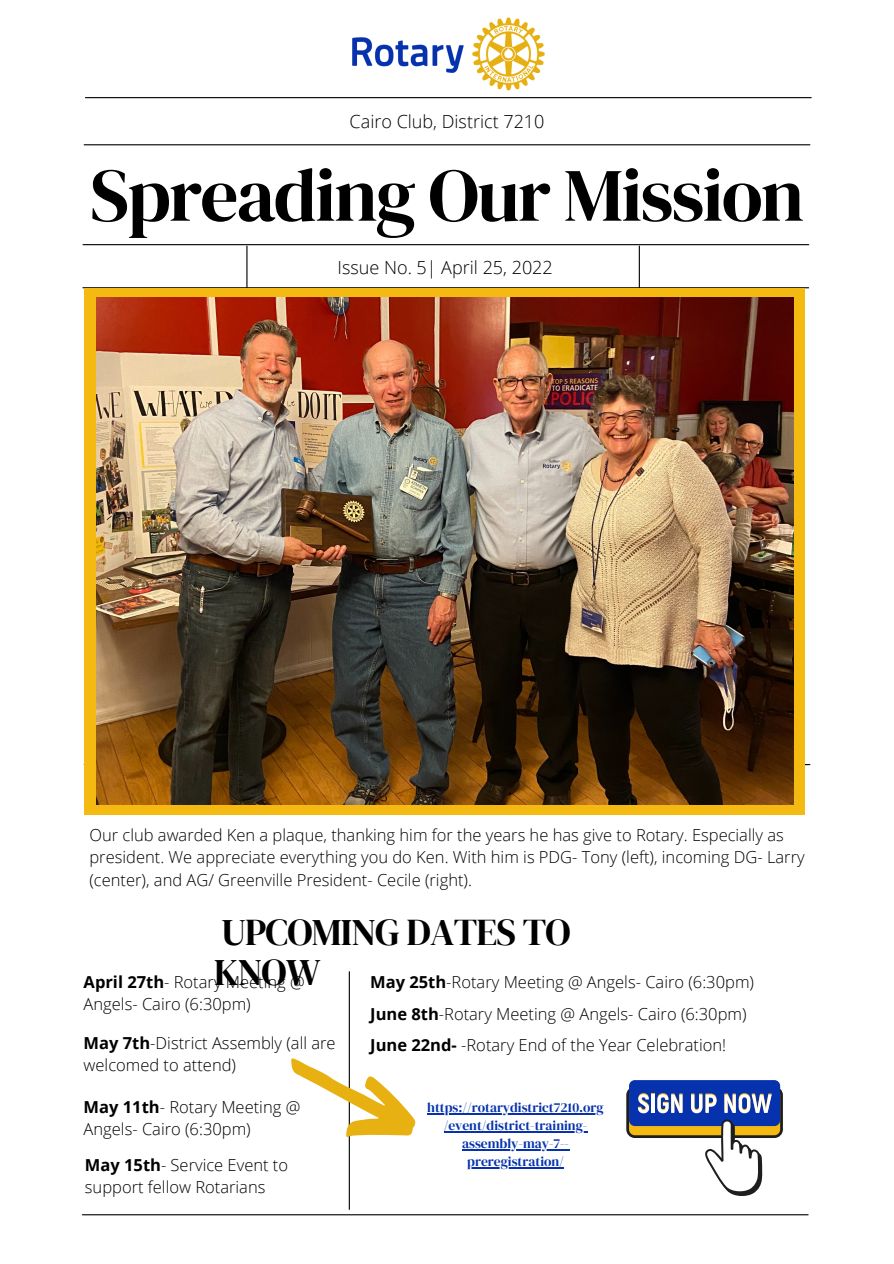
<style>
.page{position:relative;width:894px;height:1264px;background:#fff}
.page>*{position:absolute;margin:0;border:0;box-sizing:border-box;transform-origin:0 0}
.t1{font:75px "DM Serif Display";letter-spacing:-.025em;color:#000}
.t2{font:37.5px/39.5px "DM Serif Display";letter-spacing:-.02em;color:#000}
.t3{font:300 18px "Open Sans";color:#000}
.t4{font:300 16.5px/22.5px "Open Sans";color:#000}
.t5{font:13.5px/18px "DM Serif Display";color:#0632ad;text-align:center}
.s1{font-weight:700}
</style>
<div class="page">
<hr style="left:83px;top:244px;width:725px;height:1px;background:#000">
<hr style="left:84px;top:144px;width:725px;height:1px;background:#000">
<hr style="left:83px;top:287px;width:725px;height:1px;background:#000">
<hr style="left:84px;top:764px;width:725px;height:1px;background:#000">
<hr style="left:246px;top:246px;width:1px;height:42px;background:#000">
<hr style="left:638px;top:246px;width:1px;height:42px;background:#000">
<hr style="left:85px;top:97px;width:726px;height:1px;background:#000">
<hr style="left:348px;top:971px;width:2px;height:238px;background:#000">
<hr style="left:82px;top:1214px;width:725px;height:1px;background:#000">
<img style="left:332px;top:17px;width:233px;height:82px">
<div style="left:85px;top:288px;width:719px;height:526px;background:#f4ba12"></div>
<img style="left:97px;top:298px;width:696px;height:506px">
<svg style="left:291px;top:1034px;width:125px;height:131px"></svg>
<svg style="left:626px;top:1086px;width:156px;height:51px"></svg>
<div style="left:629px;top:1089px;width:151px;height:46px;background:#f4ba12;border-radius:6px"></div>
<div style="left:629px;top:1080px;width:151px;height:46px;background:#0632ad;border-radius:6px"></div>
<svg style="left:703px;top:1119px;width:59px;height:76px"></svg>
<hr style="left:651px;top:1093px;width:3px;height:18px;background:#f4ba12">
<svg style="left:638px;top:1093px;width:11px;height:20px"></svg>
<hr style="left:651px;top:1094px;width:3px;height:18px;background:#fff">
<svg style="left:657px;top:1093px;width:25px;height:20px"></svg>
<svg style="left:691px;top:1093px;width:25px;height:20px"></svg>
<svg style="left:724px;top:1093px;width:47px;height:20px"></svg>
<hr style="left:427px;top:1113px;width:177px;height:1px;background:#0632ad">
<hr style="left:443px;top:1131px;width:144px;height:1px;background:#0632ad">
<hr style="left:462px;top:1149px;width:107px;height:1px;background:#0632ad">
<hr style="left:467px;top:1167px;width:96px;height:1px;background:#0632ad">
<p class="t3" style="left:349px;top:109px;width:196px">Cairo Club, District 7210</p>
<p class="t1" style="left:90px;top:143px;width:715px">Spreading Our Mission</p>
<p class="t3" style="left:337px;top:254px;width:217px">Issue No. 5| April 25, 2022</p>
<p class="t4" style="left:89px;top:822px;width:716px">Our club awarded Ken a plaque, thanking him for the years he has give to Rotary. Especially as president. We appreciate everything you do Ken. With him is PDG- Tony (left), incoming DG- Larry (center), and AG/ Greenville President- Cecile (right).</p>
<p class="t2" style="left:214px;top:912px;width:358px">UPCOMING DATES TO<br>KNOW</p>
<p class="t4" style="left:84px;top:970px;width:223px"><span class="s1">April 27th</span>- Rotary Meeting @<br>Angels- Cairo (6:30pm)</p>
<p class="t4" style="left:84px;top:1031px;width:253px"><span class="s1">May 7th</span>-District Assembly (all are welcomed to attend)</p>
<p class="t4" style="left:370px;top:970px;width:385px"><span class="s1">May 25th</span>-Rotary Meeting @ Angels- Cairo (6:30pm)</p>
<p class="t4" style="left:370px;top:1002px;width:378px"><span class="s1">June 8th</span>-Rotary Meeting @ Angels- Cairo (6:30pm)</p>
<p class="t4" style="left:370px;top:1032px;width:357px"><span class="s1">June 22nd-</span> -Rotary End of the Year Celebration!</p>
<p class="t4" style="left:84px;top:1095px;width:218px"><span class="s1">May 11th</span>- Rotary Meeting @<br>Angels- Cairo (6:30pm)</p>
<p class="t4" style="left:85px;top:1152px;width:205px"><span class="s1">May 15th</span>- Service Event to support fellow Rotarians</p>
<p class="t5" style="left:427px;top:1098px;width:178px">https://rotarydistrict7210.org /event/district-training&shy;assembly-may-7-- preregistration/</p>
</div>
